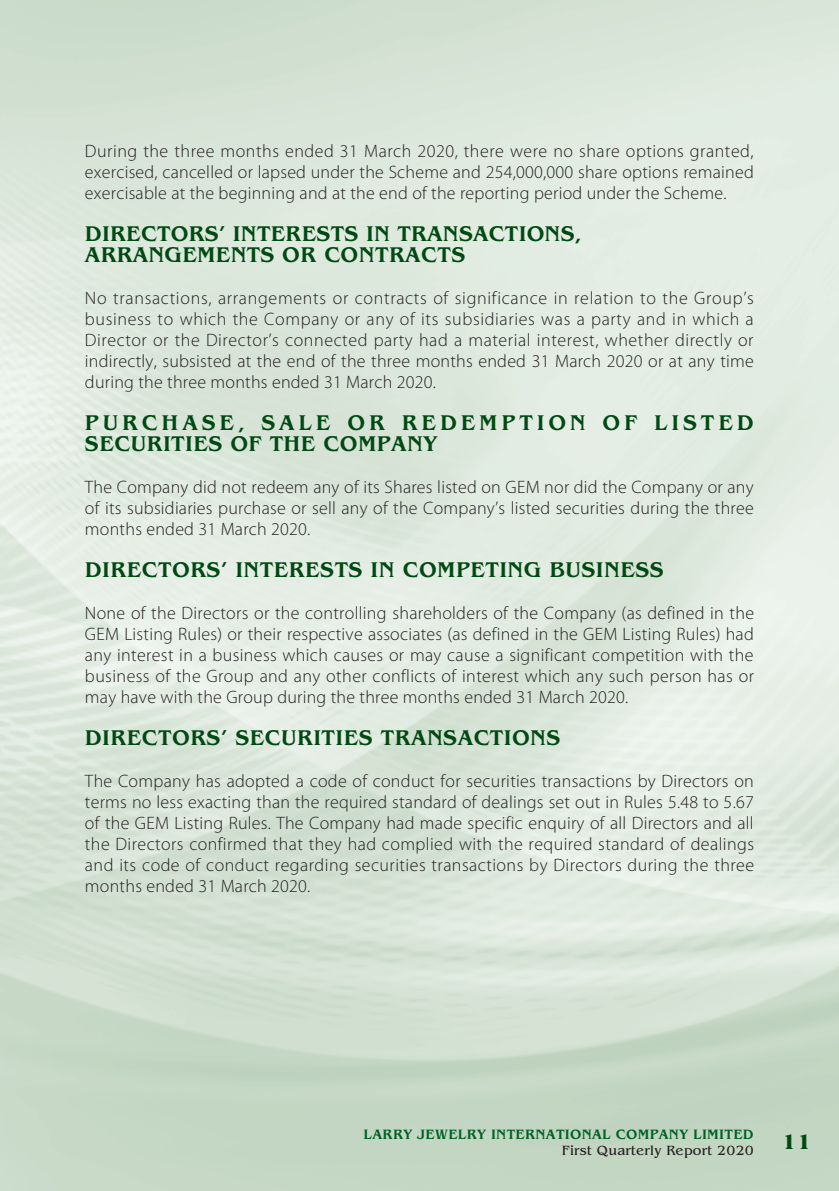
<style>
.page{position:relative;width:839px;height:1191px;background:#fff}
.page>*{position:absolute;margin:0;border:0;box-sizing:border-box;transform-origin:0 0}
._01_H1{font:500 22px/21px "Benguiat Std";letter-spacing:.02em;color:#004912}
._01_H1-2{font:500 22px/21px "Benguiat Std";letter-spacing:.175em;color:#004912}
.t1{font:700 22px "Benguiat Std";color:#004912}
._00_txt{font:300 18px/21px "Myriad Pro";letter-spacing:.015em;color:#231f20;text-align:justify}
.t2{font:500 14px "Benguiat Std";letter-spacing:.02em;color:#006224}
.t3{font:14px "Benguiat Std";letter-spacing:.02em;color:#231f20}
</style>
<div class="page">
<p class="_00_txt" style="left:85px;top:140px;width:670px">During the three months ended 31 March 2020, there were no share options granted, exercised, cancelled or lapsed under the Scheme and 254,000,000 share options remained exercisable at the beginning and at the end of the reporting period under the Scheme.</p>
<p class="_01_H1" style="left:85px;top:223px;width:498px">DIRECTORS’ INTERESTS IN TRANSACTIONS,<br>ARRANGEMENTS OR CONTRACTS</p>
<p class="_00_txt" style="left:85px;top:287px;width:670px">No transactions, arrangements or contracts of significance in relation to the Group’s business to which the Company or any of its subsidiaries was a party and in which a Director or the Director’s connected party had a material interest, whether directly or indirectly, subsisted at the end of the three months ended 31 March 2020 or at any time during the three months ended 31 March 2020.</p>
<p class="_01_H1-2" style="left:85px;top:412px;width:670px">PURCHASE, SALE OR REDEMPTION OF LISTED<br>SECURITIES OF THE COMPANY</p>
<p class="_00_txt" style="left:85px;top:476px;width:670px">The Company did not redeem any of its Shares listed on GEM nor did the Company or any of its subsidiaries purchase or sell any of the Company’s listed securities during the three months ended 31 March 2020.</p>
<p class="_01_H1" style="left:85px;top:559px;width:580px">DIRECTORS’ INTERESTS IN COMPETING BUSINESS</p>
<p class="_00_txt" style="left:85px;top:602px;width:671px">None of the Directors or the controlling shareholders of the Company (as defined in the GEM Listing Rules) or their respective associates (as defined in the GEM Listing Rules) had any interest in a business which causes or may cause a significant competition with the business of the Group and any other conflicts of interest which any such person has or may have with the Group during the three months ended 31 March 2020.</p>
<p class="_01_H1" style="left:85px;top:727px;width:477px">DIRECTORS’ SECURITIES TRANSACTIONS</p>
<p class="_00_txt" style="left:85px;top:770px;width:671px">The Company has adopted a code of conduct for securities transactions by Directors on terms no less exacting than the required standard of dealings set out in Rules 5.48 to 5.67 of the GEM Listing Rules. The Company had made specific enquiry of all Directors and all the Directors confirmed that they had complied with the required standard of dealings and its code of conduct regarding securities transactions by Directors during the three months ended 31 March 2020.</p>
<p class="t2" style="left:364px;top:1126px;width:392px">LARRY JEWELRY INTERNATIONAL COMPANY LIMITED</p>
<p class="t3" style="left:562px;top:1142px;width:193px">First Quarterly Report 2020</p>
<p class="t1" style="left:782px;top:1129px;width:31px">11</p>
</div>
